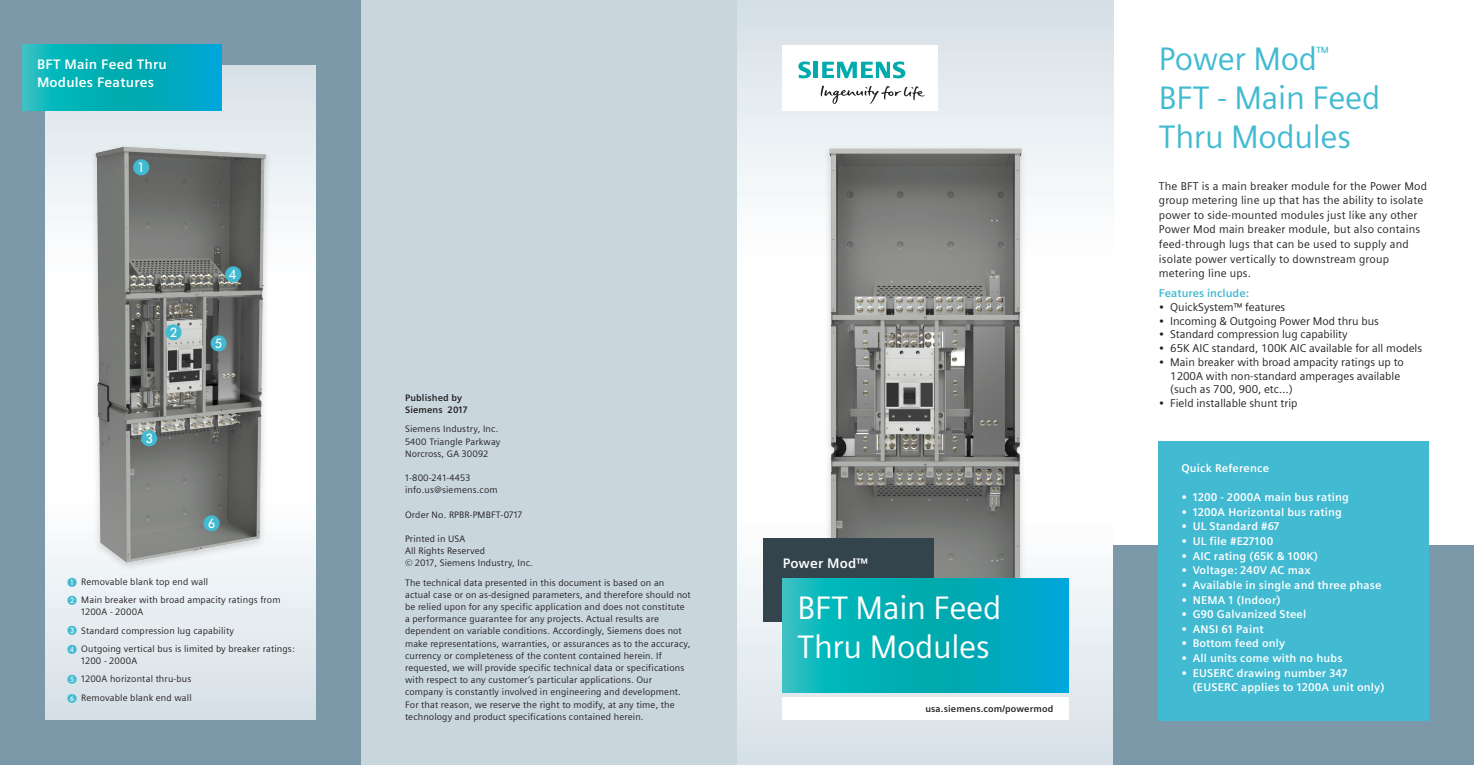
<style>
.page{position:relative;width:1474px;height:765px;background:#fff}
.page>*{position:absolute;margin:0;border:0;box-sizing:border-box;transform-origin:0 0}
._01__Headline__26pt{font:32.5px/39px "Siemens Sans";letter-spacing:-.01em;color:#41bad2}
._01__Headline__26pt-2{font:32.5px/39px "Siemens Sans";letter-spacing:-.01em;color:#fff}
.t1{font:16.38px "European Pi One";color:#41bad2}
._02__Subhead__11pt_1{font:700 13.75px/17.9px "Siemens Sans";letter-spacing:.015em;color:#fff}
._05__Additional_Pane{font:700 13.75px "Siemens Sans";letter-spacing:.01em;color:#fff}
._03__Body_text__7_5p{font:11.25px/14.6px "Siemens Sans";color:#231f20}
._05__Additional_Pane-2{font:700 11.25px/14.6px "Siemens Sans";letter-spacing:.015em;color:#fff}
.t2{font:700 11.25px "Siemens Sans";color:#41bad2}
._03__Body_text__7_5p-2{font:9.38px/12.2px "Siemens Sans";letter-spacing:.015em;color:#231f20}
._04__URL__7_5pt{font:700 9.38px "Siemens Sans";letter-spacing:.015em;color:#231f20}
._03__Body_text__7_5p-3{font:700 9.38px/12.2px "Siemens Sans";letter-spacing:.015em;color:#231f20}
.t3{font:9.38px "European Pi One";color:#41bad2}
</style>
<div class="page">
<div style="left:360px;top:0;width:377px;height:765px;background:#c9d6de"></div>
<div style="left:0;top:0;width:360px;height:765px;background:#7b99a9"></div>
<svg style="left:737px;top:0;width:377px;height:765px"></svg>
<div style="left:782px;top:45px;width:156px;height:66px;background:#fff"></div>
<svg style="left:820px;top:86px;width:105px;height:18px"></svg>
<svg style="left:798px;top:61px;width:107px;height:17px"></svg>
<div style="left:782px;top:698px;width:287px;height:22px;background:#fff"></div>
<img style="left:782px;top:140px;width:287px;height:439px">
<div style="left:763px;top:538px;width:170px;height:84px;background:#33444d"></div>
<svg style="left:782px;top:579px;width:287px;height:114px;background:#05aebc"></svg>
<div style="left:1114px;top:546px;width:360px;height:219px;background:#7b99a9"></div>
<div style="left:45px;top:66px;width:270px;height:654px;background:linear-gradient(to right,#e2eaee,#e0e9ed)"></div>
<img style="left:45px;top:122px;width:267px;height:450px">
<svg style="left:23px;top:44px;width:198px;height:67px;background:#05aebb"></svg>
<div style="left:134px;top:161px;width:14px;height:13px;background:#fff;border-radius:50%"></div>
<div style="left:167px;top:325px;width:14px;height:14px;background:#fff;border-radius:50%"></div>
<div style="left:142px;top:431px;width:14px;height:14px;background:#fff;border-radius:50%"></div>
<div style="left:226px;top:268px;width:14px;height:14px;background:#fff;border-radius:50%"></div>
<div style="left:212px;top:337px;width:14px;height:14px;background:#fff;border-radius:50%"></div>
<div style="left:205px;top:517px;width:13px;height:14px;background:#fff;border-radius:50%"></div>
<div style="left:68px;top:578px;width:8px;height:8px;background:#fff;border-radius:50%"></div>
<div style="left:68px;top:597px;width:8px;height:8px;background:#fff;border-radius:50%"></div>
<div style="left:68px;top:627px;width:8px;height:8px;background:#fff;border-radius:50%"></div>
<div style="left:68px;top:646px;width:8px;height:8px;background:#fff;border-radius:50%"></div>
<div style="left:68px;top:676px;width:8px;height:8px;background:#fff;border-radius:50%"></div>
<div style="left:68px;top:693px;width:8px;height:8px;background:#fff;border-radius:50%"></div>
<div style="left:1159px;top:441px;width:270px;height:279px;background:#41bad2"></div>
<p class="_02__Subhead__11pt_1" style="left:37px;top:56px;width:131px">BFT Main Feed Thru<br>Modules Features</p>
<p class="t1" style="left:133px;top:159px;width:18px">A</p>
<p class="t1" style="left:166px;top:323px;width:18px">B</p>
<p class="t1" style="left:225px;top:266px;width:18px">D</p>
<p class="t1" style="left:211px;top:335px;width:18px">E</p>
<p class="t1" style="left:141px;top:429px;width:18px">C</p>
<p class="t1" style="left:203px;top:515px;width:18px">F</p>
<p class="t3" style="left:68px;top:577px;width:11px">A</p>
<p class="t3" style="left:68px;top:596px;width:11px">B</p>
<p class="t3" style="left:68px;top:626px;width:11px">C</p>
<p class="t3" style="left:68px;top:645px;width:11px">D</p>
<p class="t3" style="left:68px;top:675px;width:11px">E</p>
<p class="t3" style="left:68px;top:693px;width:11px">F</p>
<p class="_03__Body_text__7_5p-2" style="left:81px;top:575px;width:128px">Removable blank top end wall</p>
<p class="_03__Body_text__7_5p-2" style="left:81px;top:594px;width:201px">Main breaker with broad ampacity ratings from<br>1200A - 2000A</p>
<p class="_03__Body_text__7_5p-2" style="left:81px;top:624px;width:154px">Standard compression lug capability</p>
<p class="_03__Body_text__7_5p-2" style="left:81px;top:643px;width:215px">Outgoing vertical bus is limited by breaker ratings:<br>1200 - 2000A</p>
<p class="_03__Body_text__7_5p-2" style="left:81px;top:673px;width:112px">1200A horizontal thru-bus</p>
<p class="_03__Body_text__7_5p-2" style="left:81px;top:691px;width:112px">Removable blank end wall</p>
<p class="_03__Body_text__7_5p-3" style="left:405px;top:392px;width:64px">Published by<br>Siemens 2017</p>
<p class="_03__Body_text__7_5p-2" style="left:405px;top:423px;width:97px">Siemens Industry, Inc.<br>5400 Triangle Parkway<br>Norcross, GA 30092</p>
<p class="_03__Body_text__7_5p-2" style="left:405px;top:472px;width:94px">1-800-241-4453 info.us@siemens.com</p>
<p class="_03__Body_text__7_5p-2" style="left:405px;top:508px;width:119px">Order No. RPBR-PMBFT-0717</p>
<p class="_03__Body_text__7_5p-2" style="left:405px;top:533px;width:129px">Printed in USA<br>All Rights Reserved<br>© 2017, Siemens Industry, Inc.</p>
<p class="_03__Body_text__7_5p-2" style="left:405px;top:576px;width:287px">The technical data presented in this document is based on an actual case or on as-designed parameters, and therefore should not be relied upon for any specific application and does not constitute a performance guarantee for any projects. Actual results are dependent on variable conditions. Accordingly, Siemens does not make representations, warranties, or assurances as to the accuracy, currency or completeness of the content contained herein. If requested, we will provide specific technical data or specifications with respect to any customer’s particular applications. Our company is constantly involved in engineering and development.<br>For that reason, we reserve the right to modify, at any time, the technology and product specifications contained herein.</p>
<p class="_05__Additional_Pane" style="left:783px;top:555px;width:87px">Power Mod™</p>
<p class="_01__Headline__26pt-2" style="left:797px;top:589px;width:205px">BFT Main Feed<br>Thru Modules</p>
<p class="_04__URL__7_5pt" style="left:925px;top:704px;width:129px">usa.siemens.com/powermod</p>
<p class="_01__Headline__26pt" style="left:1159px;top:40px;width:223px">Power Mod<sup>™<br></sup>BFT - Main Feed<br>Thru Modules</p>
<p class="_03__Body_text__7_5p" style="left:1159px;top:178px;width:270px">The BFT is a main breaker module for the Power Mod group metering line up that has the ability to isolate power to side-mounted modules just like any other Power Mod main breaker module, but also contains feed-through lugs that can be used to supply and isolate power vertically to downstream group metering line ups.</p>
<p class="t2" style="left:1159px;top:287px;width:91px">Features include:</p>
<p class="_03__Body_text__7_5p" style="left:1159px;top:300px;width:128px">• QuickSystem™ features</p>
<p class="_03__Body_text__7_5p" style="left:1159px;top:314px;width:222px">• Incoming &amp; Outgoing Power Mod thru bus</p>
<p class="_03__Body_text__7_5p" style="left:1159px;top:327px;width:190px">• Standard compression lug capability</p>
<p class="_03__Body_text__7_5p" style="left:1159px;top:341px;width:265px">• 65K AIC standard, 100K AIC available for all models</p>
<p class="_03__Body_text__7_5p" style="left:1170px;top:355px;width:235px;line-height:13.8px;text-indent:-11px">• Main breaker with broad ampacity ratings up to<br>1200A with non-standard amperages available (such as 700, 900, etc…)</p>
<p class="_03__Body_text__7_5p" style="left:1159px;top:396px;width:140px">• Field installable shunt trip</p>
<p class="_05__Additional_Pane-2" style="left:1181px;top:461px;width:89px">Quick Reference</p>
<p class="_05__Additional_Pane-2" style="left:1181px;top:490px;width:169px">• 1200 - 2000A main bus rating</p>
<p class="_05__Additional_Pane-2" style="left:1181px;top:505px;width:162px">• 1200A Horizontal bus rating</p>
<p class="_05__Additional_Pane-2" style="left:1181px;top:519px;width:99px">• UL Standard #67</p>
<p class="_05__Additional_Pane-2" style="left:1181px;top:534px;width:93px">• UL file #E27100</p>
<p class="_05__Additional_Pane-2" style="left:1181px;top:549px;width:138px">• AIC rating (65K &amp; 100K)</p>
<p class="_05__Additional_Pane-2" style="left:1181px;top:563px;width:131px">• Voltage: 240V AC max</p>
<p class="_05__Additional_Pane-2" style="left:1181px;top:578px;width:202px">• Available in single and three phase</p>
<p class="_05__Additional_Pane-2" style="left:1181px;top:592px;width:101px">• NEMA 1 (Indoor)</p>
<p class="_05__Additional_Pane-2" style="left:1181px;top:607px;width:126px">• G90 Galvanized Steel</p>
<p class="_05__Additional_Pane-2" style="left:1181px;top:622px;width:84px">• ANSI 61 Paint</p>
<p class="_05__Additional_Pane-2" style="left:1181px;top:636px;width:105px">• Bottom feed only</p>
<p class="_05__Additional_Pane-2" style="left:1181px;top:651px;width:162px">• All units come with no hubs</p>
<p class="_05__Additional_Pane-2" style="left:1192px;top:666px;width:193px;text-indent:-11px">• EUSERC drawing number 347 (EUSERC applies to 1200A unit only)</p>
</div>
